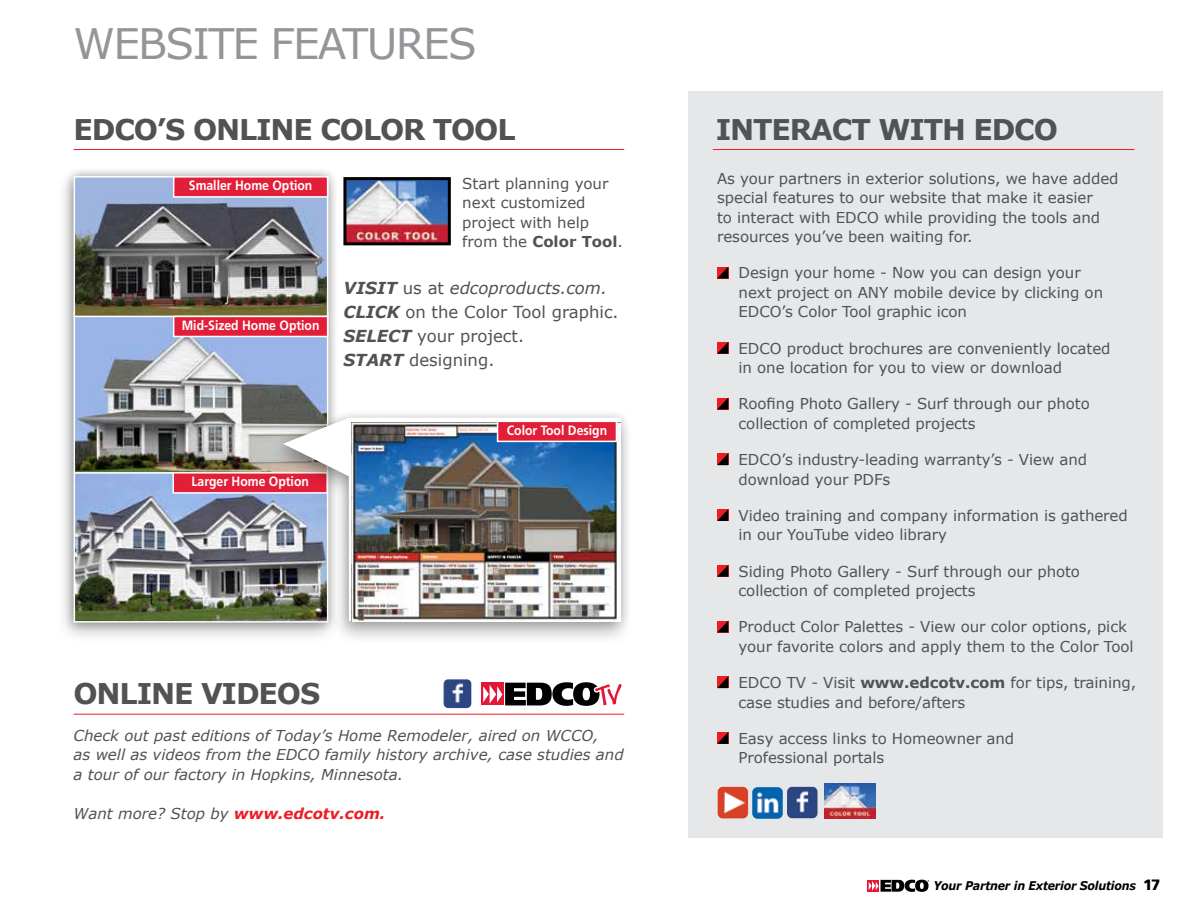
<style>
.page{position:relative;width:1188px;height:918px;background:#fff}
.page>*{position:absolute;margin:0;border:0;box-sizing:border-box;transform-origin:0 0}
.t1{font:42px "Verdana";letter-spacing:-.04em;color:#939598}
.t2{font:700 28.5px "Verdana";letter-spacing:-.04em;color:#515254}
.t3{font:16.5px/24px "Verdana";color:#515254}
.t4{font:15px/19.5px "Verdana";letter-spacing:-.005em;color:#515254}
.t5{font:italic 15px/19.5px "Verdana";color:#515254}
.t6{font:700 13.5px "Frutiger LT Std";color:#fff;scale:.9 1}
.t7{font:italic 700 12px "Verdana";letter-spacing:-.02em;color:#000;scale:.92 1}
.s1{font-weight:700}
.s2{font-weight:700;font-style:italic}
.s3{font-style:italic}
.s4{font-weight:700;color:#ed1d24}
.s5{font-family:"Frutiger LT Std";font-weight:900;font-style:normal;font-size:15px}
</style>
<div class="page">
<div style="left:688px;top:92px;width:475px;height:746px;background:#e6e7e8"></div>
<svg style="left:868px;top:880px;width:1px;height:12px"></svg>
<svg style="left:869px;top:880px;width:60px;height:12px"></svg>
<img style="left:824px;top:783px;width:51px;height:35px">
<img style="left:752px;top:787px;width:31px;height:32px">
<img style="left:787px;top:787px;width:31px;height:31px">
<img style="left:718px;top:787px;width:30px;height:32px">
<img style="left:443px;top:679px;width:29px;height:29px">
<div style="left:56px;top:167px;width:285px;height:477px;background:#000;opacity:.3"></div>
<div style="left:64px;top:166px;width:274px;height:466px;background:#000;opacity:.3"></div>
<img style="left:77px;top:317px;width:248px;height:154px">
<div style="left:74px;top:311px;width:254px;height:163px;border:2px solid #fff"></div>
<img style="left:77px;top:475px;width:191px;height:145px">
<div style="left:74px;top:472px;width:254px;height:151px;border:2px solid #fff"></div>
<img style="left:77px;top:179px;width:248px;height:135px">
<div style="left:74px;top:176px;width:254px;height:141px;border:2px solid #fff"></div>
<div style="left:174px;top:316px;width:154px;height:21px;background:#e31e38"></div>
<div style="left:173px;top:316px;width:155px;height:21px;border:2px solid #fff"></div>
<div style="left:174px;top:177px;width:154px;height:20px;background:#e31e38"></div>
<div style="left:173px;top:176px;width:155px;height:22px;border:2px solid #fff"></div>
<div style="left:173px;top:473px;width:154px;height:20px;background:#e31e38"></div>
<div style="left:172px;top:472px;width:156px;height:22px;border:2px solid #fff"></div>
<svg style="left:717px;top:267px;width:11px;height:11px"></svg>
<svg style="left:717px;top:342px;width:11px;height:12px"></svg>
<svg style="left:717px;top:398px;width:11px;height:11px"></svg>
<svg style="left:717px;top:453px;width:11px;height:12px"></svg>
<svg style="left:717px;top:509px;width:11px;height:12px"></svg>
<svg style="left:717px;top:565px;width:11px;height:12px"></svg>
<svg style="left:717px;top:621px;width:11px;height:11px"></svg>
<svg style="left:717px;top:676px;width:11px;height:12px"></svg>
<svg style="left:717px;top:732px;width:11px;height:12px"></svg>
<hr style="left:713px;top:149px;width:422px;height:1px;background:#ed1d24">
<hr style="left:74px;top:149px;width:550px;height:1px;background:#ed1d24">
<hr style="left:74px;top:714px;width:550px;height:1px;background:#ed1d24">
<img style="left:347px;top:181px;width:100px;height:60px">
<div style="left:343px;top:177px;width:108px;height:68px;border:3px solid #000"></div>
<div style="left:268px;top:412px;width:366px;height:233px;background:#000;opacity:.3"></div>
<div style="left:275px;top:408px;width:356px;height:223px;background:#000;opacity:.2"></div>
<img style="left:283px;top:418px;width:338px;height:203px">
<img style="left:352px;top:422px;width:268px;height:199px">
<div style="left:498px;top:421px;width:118px;height:20px;background:#e31e38"></div>
<div style="left:497px;top:421px;width:120px;height:21px;border:2px solid #fff"></div>
<div style="left:481px;top:682px;width:23px;height:23px;background:#e31837"></div>
<svg style="left:483px;top:682px;width:139px;height:24px"></svg>
<h1 class="t1" style="left:74px;top:15px;width:405px">WEBSITE FEATURES</h1>
<h2 class="t2" style="left:74px;top:109px;width:443px">EDCO’S ONLINE COLOR TOOL</h2>
<p class="t6" style="left:189px;top:178px;width:139px">Smaller Home Option</p>
<p class="t6" style="left:182px;top:317px;width:155px">Mid-Sized Home Option</p>
<p class="t6" style="left:192px;top:474px;width:132px">Larger Home Option</p>
<p class="t4" style="left:462px;top:173px;width:162px">Start planning your next customized project with help from the <span class="s1">Color Tool</span>.</p>
<p class="t3" style="left:343px;top:276px;width:277px"><span class="s2">VISIT</span> us at <span class="s3">edcoproducts.com.<br></span><span class="s2">CLICK</span> on the Color Tool graphic.<br><span class="s2">SELECT</span> your project.<br><span class="s2">START</span> designing.</p>
<p class="t6" style="left:507px;top:422px;width:113px">Color Tool Design</p>
<h2 class="t2" style="left:74px;top:674px;width:248px">ONLINE VIDEOS</h2>
<p class="t5" style="left:74px;top:726px;width:552px">Check out past editions of Today’s Home Remodeler, aired on WCCO,<br>as well as videos from the EDCO family history archive, case studies and a tour of our factory in Hopkins, Minnesota.</p>
<p class="t5" style="left:74px;top:804px;width:313px">Want more? Stop by <span class="s4">www.edcotv.com.</span></p>
<h2 class="t2" style="left:716px;top:109px;width:344px">INTERACT WITH EDCO</h2>
<p class="t4" style="left:717px;top:168px;width:403px">As your partners in exterior solutions, we have added special features to our website that make it easier<br>to interact with EDCO while providing the tools and resources you’ve been waiting for.</p>
<p class="t4" style="left:739px;top:263px;width:366px">Design your home - Now you can design your next project on ANY mobile device by clicking on<br>EDCO’s Color Tool graphic icon</p>
<p class="t4" style="left:739px;top:338px;width:373px">EDCO product brochures are conveniently located in one location for you to view or download</p>
<p class="t4" style="left:739px;top:394px;width:353px">Roofing Photo Gallery - Surf through our photo collection of completed projects</p>
<p class="t4" style="left:739px;top:450px;width:350px">EDCO’s industry-leading warranty’s - View and download your PDFs</p>
<p class="t4" style="left:739px;top:506px;width:391px">Video training and company information is gathered in our YouTube video library</p>
<p class="t4" style="left:739px;top:561px;width:343px">Siding Photo Gallery - Surf through our photo collection of completed projects</p>
<p class="t4" style="left:739px;top:617px;width:397px">Product Color Palettes - View our color options, pick your favorite colors and apply them to the Color Tool</p>
<p class="t4" style="left:739px;top:673px;width:399px">EDCO TV - Visit <span class="s1">www.edcotv.com</span> for tips, training, case studies and before/afters</p>
<p class="t4" style="left:739px;top:729px;width:277px">Easy access links to Homeowner and<br>Professional portals</p>
<p class="t7" style="left:933px;top:878px;width:248px">Your Partner in Exterior Solutions <span class="s5">17</span></p>
</div>
